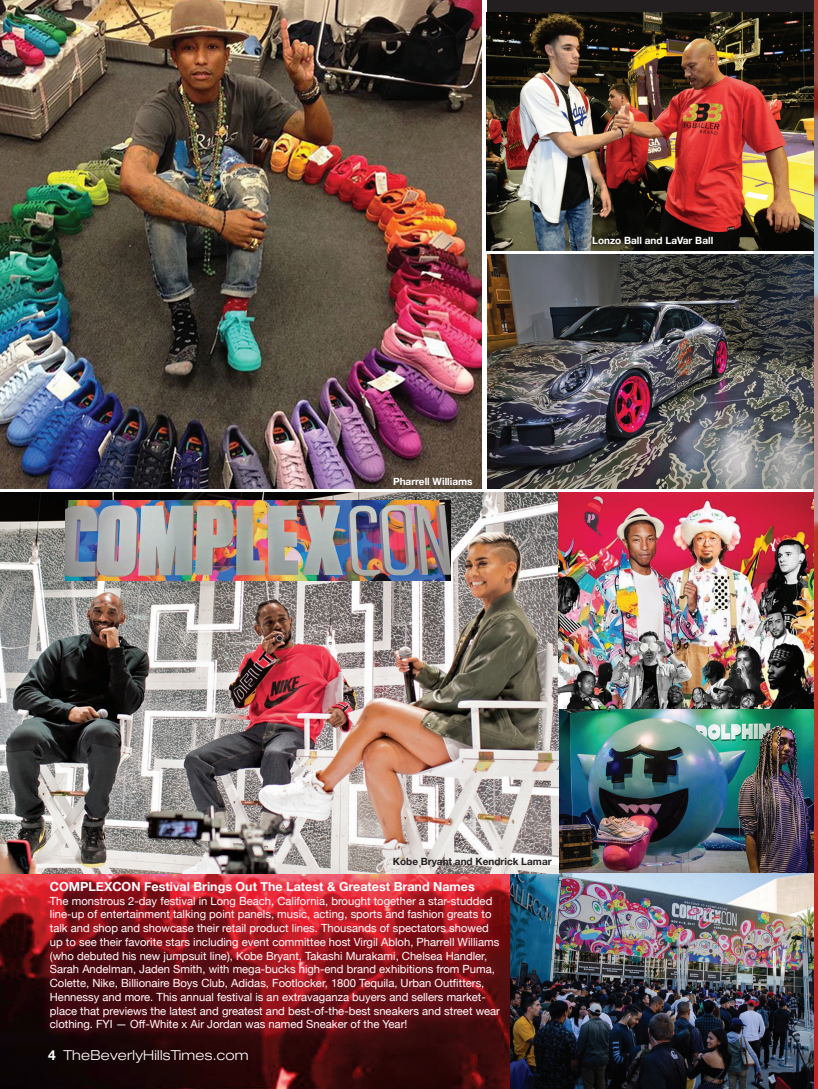
<style>
.page{position:relative;width:818px;height:1089px;background:#fff}
.page>*{position:absolute;margin:0;border:0;box-sizing:border-box;transform-origin:0 0}
.t1{font:300 expanded 13.75px "Helvetica Neue";letter-spacing:.02em;color:#fff}
.t2{font:700 12.5px "Helvetica Neue";color:#fff}
.t3{font:11.25px/13.8px "Helvetica Neue";color:#fff}
.t4{font:700 10px "Helvetica Neue";color:#fff}
.t5{font:700 10px "Helvetica Neue";color:#231f20}
.s1{font-weight:700;font-stretch:normal}
</style>
<div class="page">
<img style="left:813px;top:4px;width:5px;height:1079px">
<img style="left:0;top:873px;width:510px;height:215px">
<img style="left:0;top:492px;width:813px;height:381px">
<img style="left:487px;top:255px;width:326px;height:233px">
<img style="left:510px;top:873px;width:303px;height:215px">
<svg style="left:41px;top:871px;width:468px;height:169px;background:#83171f"></svg>
<div style="left:487px;top:0;width:326px;height:250px;background:#231f20"></div>
<img style="left:487px;top:12px;width:326px;height:238px">
<img style="left:0;top:0;width:482px;height:488px">
<img style="left:66px;top:501px;width:385px;height:79px">
<svg style="left:0;top:0;width:4px;height:4px"></svg>
<svg style="left:0;top:1083px;width:4px;height:6px"></svg>
<svg style="left:813px;top:0;width:5px;height:4px"></svg>
<svg style="left:812px;top:1083px;width:6px;height:6px"></svg>
<p class="t4" style="left:393px;top:475px;width:81px">Pharrell Williams</p>
<p class="t4" style="left:592px;top:234px;width:123px">Lonzo Ball and LaVar Ball</p>
<p class="t5" style="left:393px;top:855px;width:160px">Kobe Bryant and Kendrick Lamar</p>
<p class="t2" style="left:50px;top:878px;width:426px">COMPLEXCON Festival Brings Out The Latest &amp; Greatest Brand Names</p>
<p class="t3" style="left:50px;top:893px;width:452px">The monstrous 2-day festival in Long Beach, California, brought together a star-studded line-up of entertainment talking point panels, music, acting, sports and fashion greats to talk and shop and showcase their retail product lines. Thousands of spectators showed up to see their favorite stars including event committee host Virgil Abloh, Pharrell Williams (who debuted his new jumpsuit line), Kobe Bryant, Takashi Murakami, Chelsea Handler, Sarah Andelman, Jaden Smith, with mega-bucks high-end brand exhibitions from Puma, Colette, Nike, Billionaire Boys Club, Adidas, Footlocker, 1800 Tequila, Urban Outfitters, Hennessy and more. This annual festival is an extravaganza buyers and sellers market&shy;place that previews the latest and greatest and best-of-the-best sneakers and street wear clothing. FYI — Off-White x Air Jordan was named Sneaker of the Year!</p>
<p class="t1" style="left:48px;top:1047px;width:202px"><span class="s1">4</span> TheBeverlyHillsTimes.com</p>
</div>
